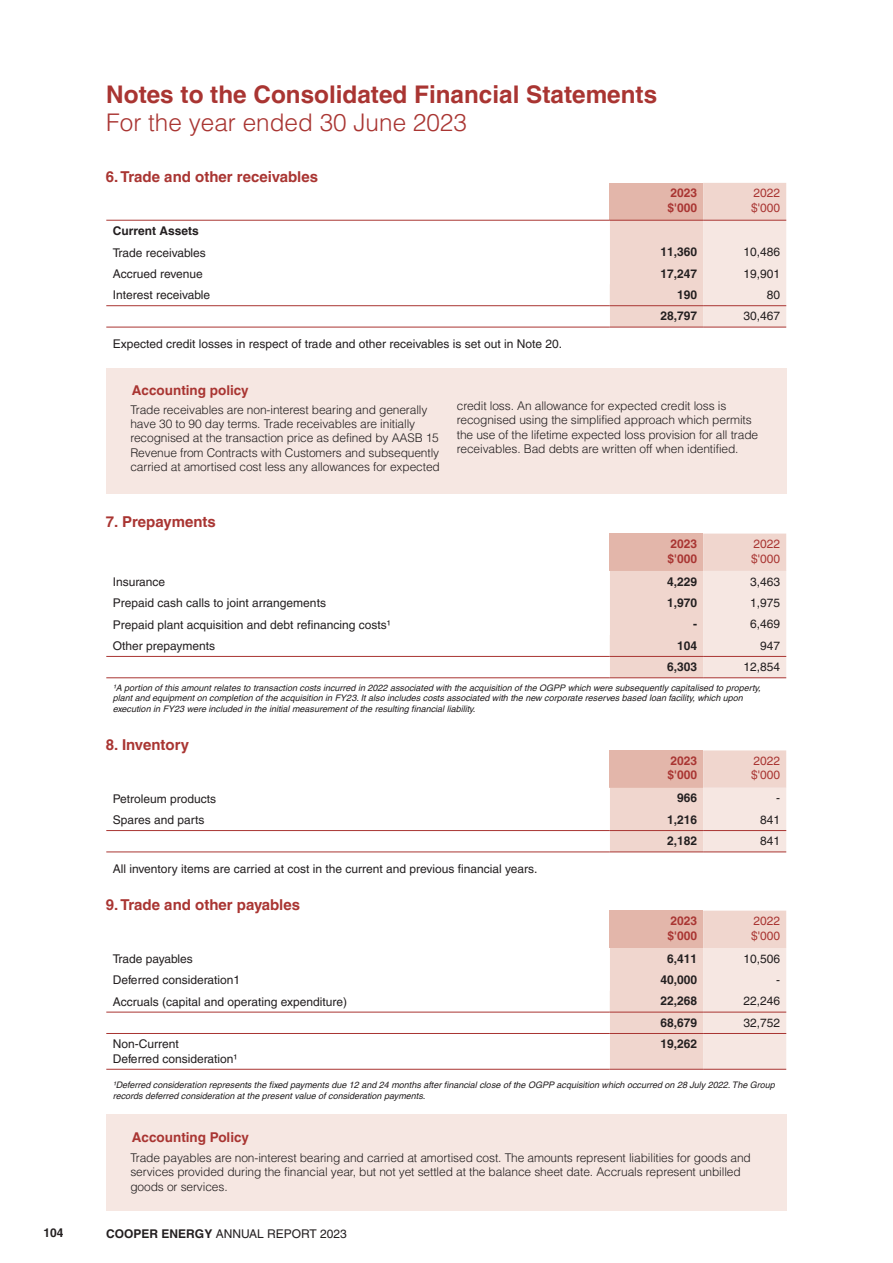
<style>
.page{position:relative;width:893px;height:1263px;background:#fff}
.page>*{position:absolute;margin:0;border:0;box-sizing:border-box;transform-origin:0 0}
.t1{font:700 24.3px "Helvetica LT Pro";color:#a93532}
.t2{font:300 24.3px "Helvetica LT Pro";color:#a93532}
.t3{font:700 15px "Helvetica LT Pro";color:#a93532}
.t4{font:700 13.5px "Helvetica LT Pro";color:#a93532}
.t5{font:300 12px/14.4px "Helvetica LT Pro";letter-spacing:-.01em;color:#231f20}
.t6{font:12px/14.4px "Helvetica LT Pro";color:#231f20}
.t7{font:700 12px "Helvetica LT Pro";color:#231f20}
.t8{font:700 12px/14.4px "Helvetica LT Pro";color:#a93532}
.t9{font:12px/14.4px "Helvetica LT Pro";color:#a93532}
.t10{font:italic 9px/10.8px "Helvetica LT Pro";color:#231f20}
.s1{font-weight:700}
</style>
<div class="page">
<svg style="left:106px;top:285px;width:504px;height:42px"></svg>
<svg style="left:610px;top:183px;width:176px;height:144px;background:#efd6ce"></svg>
<hr style="left:106px;top:305px;width:504px;height:1px;background:#a93532">
<hr style="left:610px;top:305px;width:93px;height:1px;background:#a93532">
<hr style="left:703px;top:305px;width:83px;height:1px;background:#a93532">
<hr style="left:106px;top:327px;width:504px;height:1px;background:#a93532">
<hr style="left:610px;top:327px;width:93px;height:1px;background:#a93532">
<hr style="left:703px;top:327px;width:83px;height:1px;background:#a93532">
<hr style="left:106px;top:220px;width:504px;height:1px;background:#a93532">
<hr style="left:610px;top:220px;width:93px;height:1px;background:#a93532">
<hr style="left:703px;top:220px;width:83px;height:1px;background:#a93532">
<svg style="left:106px;top:991px;width:504px;height:78px"></svg>
<svg style="left:610px;top:911px;width:176px;height:158px;background:#f0d7cf"></svg>
<hr style="left:106px;top:1012px;width:504px;height:1px;background:#a93532">
<hr style="left:610px;top:1012px;width:93px;height:1px;background:#a93532">
<hr style="left:703px;top:1012px;width:83px;height:1px;background:#a93532">
<hr style="left:106px;top:1033px;width:504px;height:1px;background:#a93532">
<hr style="left:610px;top:1033px;width:93px;height:1px;background:#a93532">
<hr style="left:703px;top:1033px;width:83px;height:1px;background:#a93532">
<hr style="left:106px;top:1069px;width:504px;height:1px;background:#a93532">
<hr style="left:610px;top:1069px;width:93px;height:1px;background:#a93532">
<hr style="left:703px;top:1069px;width:83px;height:1px;background:#a93532">
<svg style="left:106px;top:635px;width:680px;height:44px"></svg>
<svg style="left:610px;top:534px;width:176px;height:143px;background:#f0d7cf"></svg>
<hr style="left:106px;top:656px;width:504px;height:1px;background:#a93532">
<hr style="left:610px;top:656px;width:93px;height:1px;background:#a93532">
<hr style="left:703px;top:656px;width:83px;height:1px;background:#a93532">
<hr style="left:106px;top:677px;width:504px;height:1px;background:#a93532">
<hr style="left:610px;top:677px;width:93px;height:1px;background:#a93532">
<hr style="left:703px;top:677px;width:83px;height:1px;background:#a93532">
<svg style="left:106px;top:831px;width:504px;height:22px"></svg>
<svg style="left:610px;top:750px;width:176px;height:101px;background:#eed4cc"></svg>
<hr style="left:106px;top:830px;width:504px;height:1px;background:#a93532">
<hr style="left:610px;top:830px;width:93px;height:1px;background:#a93532">
<hr style="left:703px;top:830px;width:83px;height:1px;background:#a93532">
<hr style="left:106px;top:851px;width:504px;height:1px;background:#a93532">
<hr style="left:610px;top:851px;width:93px;height:1px;background:#a93532">
<hr style="left:703px;top:851px;width:83px;height:1px;background:#a93532">
<div style="left:106px;top:368px;width:681px;height:125px;background:#f6e7e2"></div>
<div style="left:106px;top:1114px;width:681px;height:97px;background:#f6e7e2"></div>
<h1 class="t1" style="left:106px;top:79px;width:552px">Notes to the Consolidated Financial Statements</h1>
<h1 class="t2" style="left:106px;top:107px;width:362px">For the year ended 30 June 2023</h1>
<p class="t3" style="left:106px;top:168px;width:214px">6. Trade and other receivables</p>
<p class="t8" style="left:668px;top:186px;width:31px">2023 $'000</p>
<p class="t9" style="left:751px;top:186px;width:30px">2022 $'000</p>
<p class="t7" style="left:113px;top:224px;width:88px">Current Assets</p>
<p class="t6" style="left:113px;top:245px;width:95px">Trade receivables</p>
<p class="t7" style="left:660px;top:245px;width:38px">11,360</p>
<p class="t6" style="left:743px;top:245px;width:38px">10,486</p>
<p class="t6" style="left:113px;top:266px;width:92px">Accrued revenue</p>
<p class="t7" style="left:660px;top:266px;width:38px">17,247</p>
<p class="t6" style="left:743px;top:266px;width:38px">19,901</p>
<p class="t6" style="left:113px;top:288px;width:99px">Interest receivable</p>
<p class="t7" style="left:677px;top:287px;width:22px">190</p>
<p class="t6" style="left:767px;top:287px;width:15px">80</p>
<p class="t7" style="left:660px;top:309px;width:38px">28,797</p>
<p class="t6" style="left:743px;top:309px;width:38px">30,467</p>
<p class="t6" style="left:113px;top:337px;width:451px">Expected credit losses in respect of trade and other receivables is set out in Note 20.</p>
<p class="t4" style="left:132px;top:382px;width:118px">Accounting policy</p>
<p class="t5" style="left:130px;top:402px;width:311px">Trade receivables are non-interest bearing and generally have 30 to 90 day terms. Trade receivables are initially recognised at the transaction price as defined by AASB 15<br>Revenue from Contracts with Customers and subsequently carried at amortised cost less any allowances for expected</p>
<p class="t3" style="left:106px;top:513px;width:111px">7. Prepayments</p>
<p class="t5" style="left:457px;top:398px;width:303px">credit loss. An allowance for expected credit loss is recognised using the simplified approach which permits the use of the lifetime expected loss provision for all trade receivables. Bad debts are written off when identified.</p>
<p class="t8" style="left:668px;top:537px;width:31px">2023 $'000</p>
<p class="t9" style="left:751px;top:537px;width:30px">2022 $'000</p>
<p class="t6" style="left:113px;top:574px;width:54px">Insurance</p>
<p class="t7" style="left:667px;top:574px;width:32px">4,229</p>
<p class="t6" style="left:750px;top:574px;width:32px">3,463</p>
<p class="t6" style="left:113px;top:596px;width:215px">Prepaid cash calls to joint arrangements</p>
<p class="t7" style="left:667px;top:595px;width:32px">1,970</p>
<p class="t6" style="left:750px;top:595px;width:32px">1,975</p>
<p class="t6" style="left:113px;top:617px;width:280px">Prepaid plant acquisition and debt refinancing costs¹</p>
<p class="t7" style="left:693px;top:617px;width:5px">-</p>
<p class="t6" style="left:750px;top:617px;width:32px">6,469</p>
<p class="t6" style="left:113px;top:639px;width:104px">Other prepayments</p>
<p class="t7" style="left:677px;top:638px;width:22px">104</p>
<p class="t6" style="left:760px;top:638px;width:22px">947</p>
<p class="t7" style="left:667px;top:659px;width:32px">6,303</p>
<p class="t6" style="left:743px;top:660px;width:38px">12,854</p>
<p class="t10" style="left:113px;top:682px;width:649px">¹A portion of this amount relates to transaction costs incurred in 2022 associated with the acquisition of the OGPP which were subsequently capitalised to property, plant and equipment on completion of the acquisition in FY23. It also includes costs associated with the new corporate reserves based loan facility, which upon execution in FY23 were included in the initial measurement of the resulting financial liability.</p>
<p class="t3" style="left:106px;top:735px;width:85px">8. Inventory</p>
<p class="t8" style="left:668px;top:754px;width:31px">2023 $'000</p>
<p class="t9" style="left:751px;top:754px;width:30px">2022 $'000</p>
<p class="t6" style="left:113px;top:791px;width:105px">Petroleum products</p>
<p class="t7" style="left:677px;top:791px;width:22px">966</p>
<p class="t6" style="left:776px;top:791px;width:5px">-</p>
<p class="t6" style="left:113px;top:813px;width:93px">Spares and parts</p>
<p class="t7" style="left:667px;top:812px;width:32px">1,216</p>
<p class="t6" style="left:760px;top:812px;width:22px">841</p>
<p class="t7" style="left:667px;top:834px;width:32px">2,182</p>
<p class="t6" style="left:760px;top:834px;width:22px">841</p>
<p class="t6" style="left:113px;top:862px;width:426px">All inventory items are carried at cost in the current and previous financial years.</p>
<p class="t3" style="left:106px;top:896px;width:196px">9. Trade and other payables</p>
<p class="t8" style="left:668px;top:914px;width:31px">2023 $'000</p>
<p class="t9" style="left:751px;top:914px;width:30px">2022 $'000</p>
<p class="t6" style="left:113px;top:951px;width:82px">Trade payables</p>
<p class="t7" style="left:667px;top:951px;width:32px">6,411</p>
<p class="t6" style="left:743px;top:951px;width:38px">10,506</p>
<p class="t6" style="left:113px;top:973px;width:129px">Deferred consideration1</p>
<p class="t7" style="left:660px;top:972px;width:38px">40,000</p>
<p class="t6" style="left:776px;top:972px;width:5px">-</p>
<p class="t6" style="left:113px;top:994px;width:236px">Accruals (capital and operating expenditure)</p>
<p class="t7" style="left:660px;top:994px;width:38px">22,268</p>
<p class="t6" style="left:743px;top:994px;width:38px">22,246</p>
<p class="t7" style="left:660px;top:1015px;width:38px">68,679</p>
<p class="t6" style="left:743px;top:1015px;width:38px">32,752</p>
<p class="t6" style="left:113px;top:1037px;width:126px">Non-Current<br>Deferred consideration¹</p>
<p class="t7" style="left:660px;top:1036px;width:38px">19,262</p>
<p class="t10" style="left:113px;top:1080px;width:664px">¹Deferred consideration represents the fixed payments due 12 and 24 months after financial close of the OGPP acquisition which occurred on 28 July 2022. The Group records deferred consideration at the present value of consideration payments.</p>
<p class="t4" style="left:132px;top:1129px;width:119px">Accounting Policy</p>
<p class="t5" style="left:130px;top:1150px;width:622px">Trade payables are non-interest bearing and carried at amortised cost. The amounts represent liabilities for goods and services provided during the financial year, but not yet settled at the balance sheet date. Accruals represent unbilled goods or services.</p>
<p class="t7" style="left:43px;top:1226px;width:22px">104</p>
<p class="t6" style="left:106px;top:1226px;width:242px"><span class="s1">COOPER ENERGY</span> ANNUAL REPORT 2023</p>
</div>
